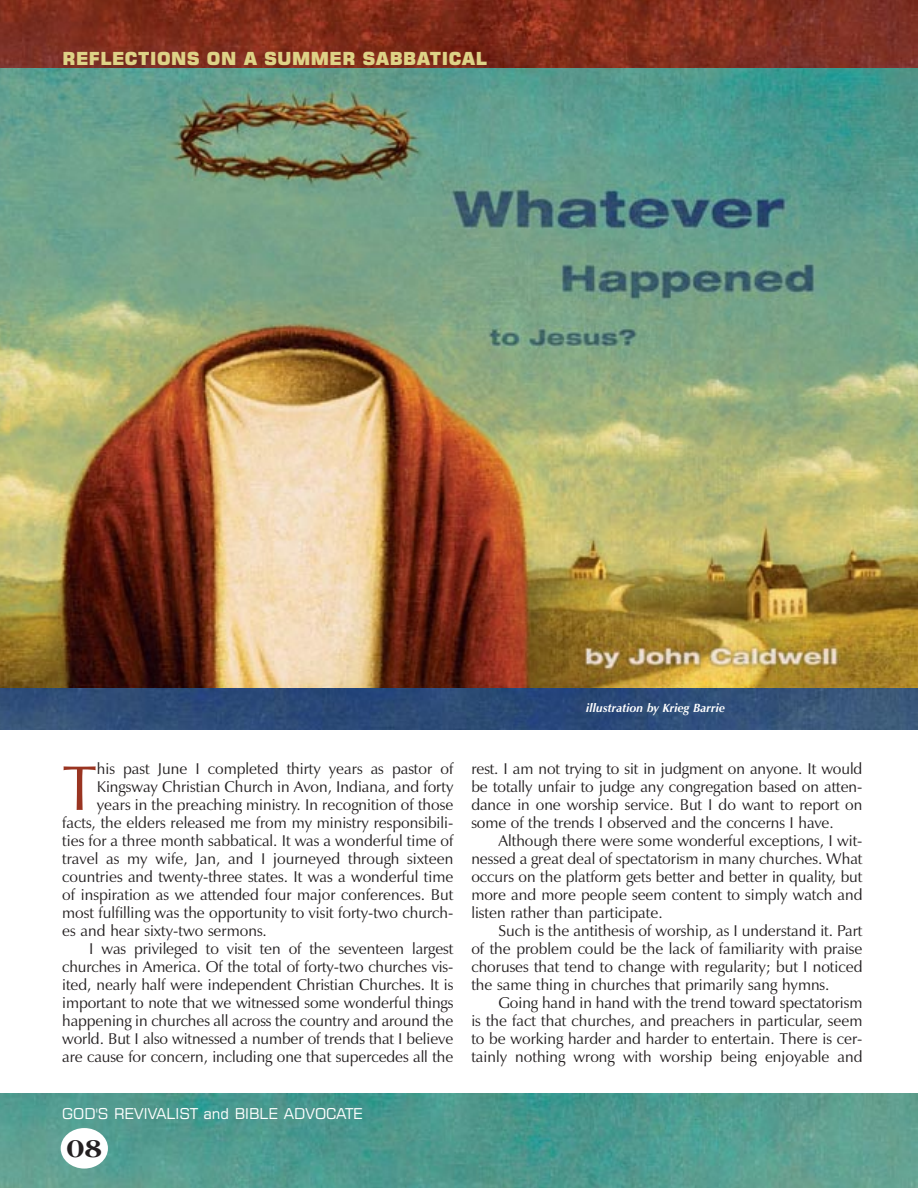
<style>
.page{position:relative;width:918px;height:1188px;background:#fff}
.page>*{position:absolute;margin:0;border:0;box-sizing:border-box;transform-origin:0 0}
.t1{font:63.75px "Zapf Humanist 601 BT";color:#993421}
.t2{font:800 27px "Americana BT";color:#231f20}
.t3{font:18px "Square 721 Blk";color:#ded387}
.t4{font:15.75px/18px "Zapf Humanist 601 BT";color:#231f20;text-align:justify}
.t5{font:15px "Square 721 BT";color:#fff}
.t6{font:italic 700 12px "Zapf Humanist 601 BT";color:#fff}
</style>
<div class="page">
<img style="left:0;top:68px;width:918px;height:620px">
<img style="left:0;top:0;width:918px;height:68px">
<svg style="left:0;top:688px;width:918px;height:41px;background:#2e4d78"></svg>
<img style="left:0;top:1094px;width:918px;height:94px">
<div style="left:61px;top:1128px;width:47px;height:41px;background:#fff;border-radius:50%"></div>
<p class="t3" style="left:62px;top:52px;width:426px">REFLECTIONS ON A SUMMER SABBATICAL</p>
<p class="t6" style="left:586px;top:704px;width:141px">illustration by Krieg Barrie</p>
<h1 class="t1" style="left:62px;top:765px;width:36px">T</h1>
<p class="t4" style="left:97px;top:761px;width:358px">his past June I completed thirty years as pastor of</p>
<p class="t4" style="left:97px;top:779px;width:358px">Kingsway Christian Church in Avon, Indiana, and forty</p>
<p class="t4" style="left:97px;top:797px;width:358px">years in the preaching ministry. In recognition of those</p>
<p class="t4" style="left:62px;top:815px;width:393px">facts, the elders released me from my ministry responsibili-</p>
<p class="t4" style="left:62px;top:833px;width:393px">ties for a three month sabbatical. It was a wonderful time of</p>
<p class="t4" style="left:62px;top:851px;width:393px">travel as my wife, Jan, and I journeyed through sixteen</p>
<p class="t4" style="left:62px;top:869px;width:393px">countries and twenty-three states. It was a wonderful time</p>
<p class="t4" style="left:62px;top:887px;width:393px">of inspiration as we attended four major conferences. But</p>
<p class="t4" style="left:62px;top:905px;width:393px">most fulfilling was the opportunity to visit forty-two church-</p>
<p class="t4" style="left:62px;top:923px;width:206px">es and hear sixty-two sermons.</p>
<p class="t4" style="left:89px;top:941px;width:366px">I was privileged to visit ten of the seventeen largest</p>
<p class="t4" style="left:62px;top:959px;width:393px">churches in America. Of the total of forty-two churches vis-</p>
<p class="t4" style="left:62px;top:977px;width:393px">ited, nearly half were independent Christian Churches. It is</p>
<p class="t4" style="left:62px;top:995px;width:393px">important to note that we witnessed some wonderful things</p>
<p class="t4" style="left:62px;top:1013px;width:393px">happening in churches all across the country and around the</p>
<p class="t4" style="left:62px;top:1031px;width:393px">world. But I also witnessed a number of trends that I believe</p>
<p class="t4" style="left:62px;top:1049px;width:393px">are cause for concern, including one that supercedes all the</p>
<p class="t5" style="left:62px;top:1109px;width:302px">GOD'S REVIVALIST and BIBLE ADVOCATE</p>
<h2 class="t2" style="left:66px;top:1137px;width:37px">08</h2>
<p class="t4" style="left:471px;top:761px;width:393px">rest. I am not trying to sit in judgment on anyone. It would be totally unfair to judge any congregation based on atten&shy;dance in one worship service. But I do want to report on some of the trends I observed and the concerns I have.</p>
<p class="t4" style="left:471px;top:833px;width:393px;text-indent:27px">Although there were some wonderful exceptions, I wit&shy;nessed a great deal of spectatorism in many churches. What occurs on the platform gets better and better in quality, but more and more people seem content to simply watch and listen rather than participate.</p>
<p class="t4" style="left:471px;top:923px;width:393px;text-indent:27px">Such is the antithesis of worship, as I understand it. Part of the problem could be the lack of familiarity with praise choruses that tend to change with regularity; but I noticed the same thing in churches that primarily sang hymns.</p>
<p class="t4" style="left:471px;top:995px;width:393px;text-indent:27px">Going hand in hand with the trend toward spectatorism is the fact that churches, and preachers in particular, seem to be working harder and harder to entertain. There is cer&shy;tainly nothing wrong with worship being enjoyable and</p>
</div>
